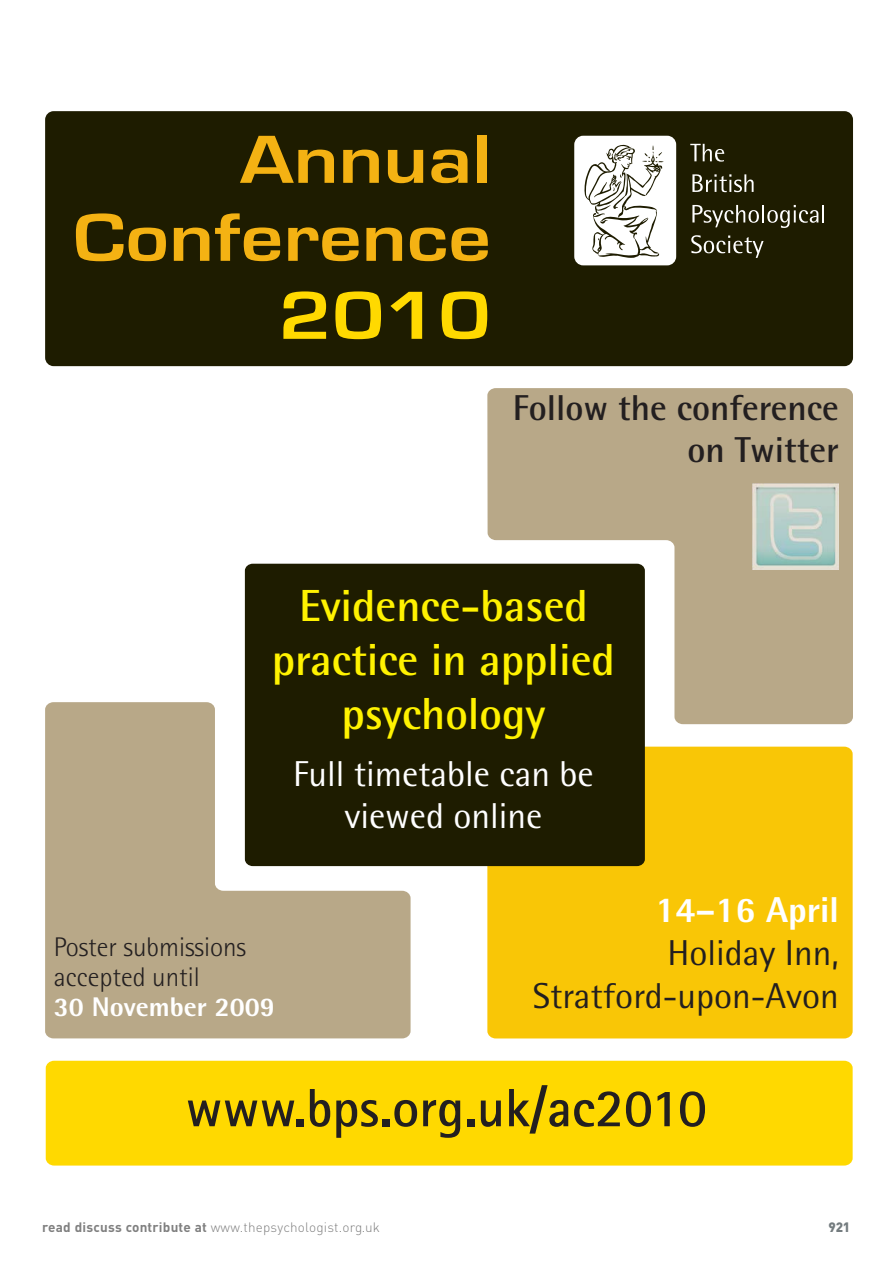
<style>
.page{position:relative;width:893px;height:1263px;background:#fff}
.page>*{position:absolute;margin:0;border:0;box-sizing:border-box;transform-origin:0 0}
.t1{font:70.5px/78px "Eurostile Bold+FOZEPD";color:#f4b213;text-align:right;scale:1.2 1}
.t2{font:70.5px "Eurostile Bold+FOZEPD";color:#ffd900;scale:1.2 1}
.t3{font:54px "Rotis Sans Serif Bold+KDNQLH";color:#231f20}
.t4{font:45px/54px "Rotis Semi Sans Bold+DXNLOR";color:#fff200;text-align:center}
.t5{font:36px/43.2px "Rotis Semi Sans+WVFWAV";color:#231f20;text-align:right}
.t6{font:36px/42px "Rotis Semi Sans+WVFWAV";color:#fff;text-align:center}
.t7{font:36px/42px "Rotis Semi Sans Bold+DXNLOR";color:#231f20;text-align:right}
.t8{font:36px "Rotis Semi Sans Extra Bold+SCCFYK";color:#fff}
.t9{font:27px/30px "Rotis Semi Sans Light+FEJDZK";color:#231f20}
.t10{font:27px "Rotis Semi Sans Extra Bold+SCCFYK";color:#fff}
.t11{font:300 13.5px "DIN Pro";letter-spacing:.015em;color:#808080}
.t12{font:900 13.5px "DIN Pro";color:#747c7f}
.s1{font-weight:700}
</style>
<div class="page">
<div style="left:45px;top:111px;width:808px;height:255px;background:#1e1c00;border-radius:9px"></div>
<div style="left:487px;top:747px;width:365px;height:291px;background:#f9c606"></div>
<div style="left:46px;top:1061px;width:806px;height:105px;background:#ffd900;border-radius:8px"></div>
<div style="left:245px;top:564px;width:400px;height:302px;background:#1e1c00"></div>
<svg style="left:45px;top:702px;width:365px;height:336px;background:#9b9073"></svg>
<svg style="left:487px;top:388px;width:366px;height:336px;background:#9b9073"></svg>
<svg style="left:690px;top:144px;width:34px;height:18px"></svg>
<svg style="left:692px;top:174px;width:61px;height:18px"></svg>
<svg style="left:692px;top:205px;width:132px;height:23px"></svg>
<svg style="left:691px;top:235px;width:72px;height:23px"></svg>
<svg style="left:574px;top:136px;width:102px;height:129px;background:#e2e1de"></svg>
<img style="left:752px;top:483px;width:87px;height:87px">
<h1 class="t1" style="left:73px;top:120px;width:350px">Annual<br>Conference</h1>
<h1 class="t2" style="left:279px;top:273px;width:178px">2010</h1>
<h3 class="t7" style="left:513px;top:390px;width:327px">Follow the conference on Twitter</h3>
<h3 class="t4" style="left:272px;top:583px;width:344px">Evidence-based practice in applied psychology</h3>
<h3 class="t6" style="left:293px;top:753px;width:302px">Full timetable can be viewed online</h3>
<h3 class="t9" style="left:54px;top:931px;width:194px">Poster submissions accepted until</h3>
<h3 class="t10" style="left:54px;top:997px;width:222px">30 November 2009</h3>
<h3 class="t8" style="left:655px;top:897px;width:185px">14–16 April</h3>
<h3 class="t5" style="left:533px;top:931px;width:307px">Holiday Inn,<br>Stratford-upon-Avon</h3>
<h2 class="t3" style="left:186px;top:1076px;width:523px">www.bps.org.uk/ac2010</h2>
<p class="t11" style="left:42px;top:1223px;width:339px"><span class="s1">read discuss contribute at</span> www.thepsychologist.org.uk</p>
<p class="t12" style="left:828px;top:1220px;width:23px">921</p>
</div>
